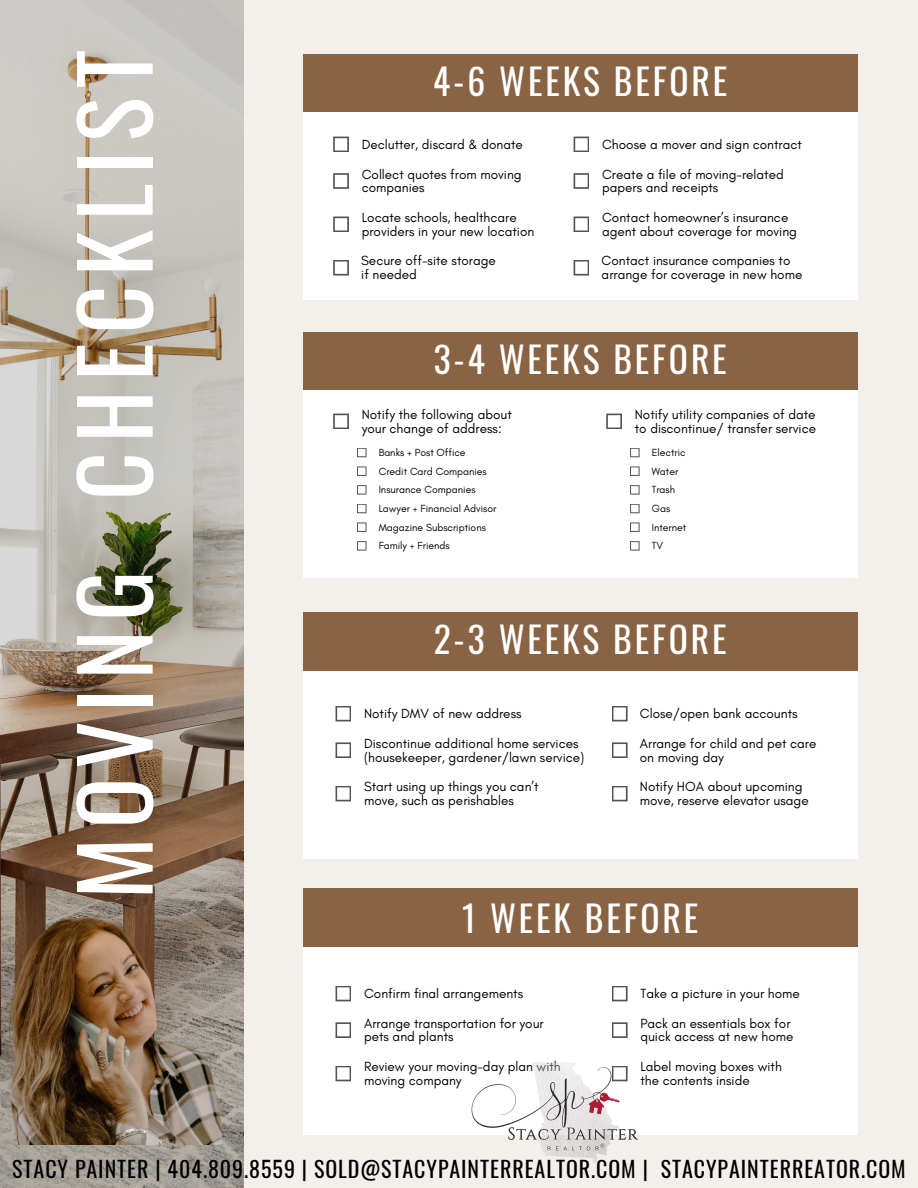
<style>
.page{position:relative;width:918px;height:1188px;background:#f3f0ec}
.page>*{position:absolute;margin:0;border:0;box-sizing:border-box;transform-origin:0 0}
.t1{font:93.45px "Oswald";letter-spacing:.1em;color:#fff}
.t2{font:35.55px "Oswald";letter-spacing:.08em;color:#fff}
.t3{font:21.9px "Oswald";letter-spacing:.045em;color:#000}
.t4{font:13.5px/13.5px "Glacial Indifference";color:#000}
.t5{font:10.5px/18.6px "Glacial Indifference";color:#000}
</style>
<div class="page">
<div style="left:303px;top:76px;width:555px;height:224px;background:#fff"></div>
<div style="left:303px;top:54px;width:555px;height:58px;background:#896444"></div>
<div style="left:303px;top:354px;width:555px;height:224px;background:#fff"></div>
<div style="left:303px;top:332px;width:555px;height:58px;background:#896444"></div>
<div style="left:303px;top:634px;width:555px;height:224px;background:#fff"></div>
<div style="left:303px;top:613px;width:555px;height:57px;background:#896444"></div>
<div style="left:303px;top:911px;width:555px;height:223px;background:#fff"></div>
<div style="left:303px;top:889px;width:555px;height:57px;background:#896444"></div>
<svg style="left:0;top:0;width:243px;height:1188px;background:#ada498"></svg>
<svg style="left:333px;top:173px;width:16px;height:16px"></svg>
<svg style="left:333px;top:137px;width:16px;height:15px"></svg>
<svg style="left:333px;top:217px;width:16px;height:15px"></svg>
<svg style="left:333px;top:260px;width:16px;height:16px"></svg>
<svg style="left:574px;top:173px;width:15px;height:16px"></svg>
<svg style="left:574px;top:137px;width:15px;height:15px"></svg>
<svg style="left:574px;top:217px;width:15px;height:15px"></svg>
<svg style="left:574px;top:260px;width:15px;height:16px"></svg>
<svg style="left:333px;top:414px;width:16px;height:15px"></svg>
<svg style="left:357px;top:448px;width:10px;height:9px"></svg>
<svg style="left:357px;top:466px;width:10px;height:10px"></svg>
<svg style="left:357px;top:485px;width:10px;height:10px"></svg>
<svg style="left:357px;top:504px;width:10px;height:9px"></svg>
<svg style="left:357px;top:522px;width:10px;height:10px"></svg>
<svg style="left:357px;top:541px;width:10px;height:10px"></svg>
<svg style="left:606px;top:414px;width:16px;height:15px"></svg>
<svg style="left:630px;top:448px;width:10px;height:9px"></svg>
<svg style="left:630px;top:466px;width:10px;height:10px"></svg>
<svg style="left:630px;top:485px;width:10px;height:10px"></svg>
<svg style="left:630px;top:504px;width:10px;height:9px"></svg>
<svg style="left:630px;top:522px;width:10px;height:10px"></svg>
<svg style="left:630px;top:541px;width:10px;height:10px"></svg>
<svg style="left:335px;top:742px;width:16px;height:16px"></svg>
<svg style="left:335px;top:706px;width:16px;height:15px"></svg>
<svg style="left:335px;top:786px;width:16px;height:15px"></svg>
<svg style="left:612px;top:786px;width:16px;height:15px"></svg>
<svg style="left:612px;top:742px;width:16px;height:16px"></svg>
<svg style="left:612px;top:706px;width:16px;height:15px"></svg>
<svg style="left:335px;top:1022px;width:16px;height:16px"></svg>
<svg style="left:335px;top:986px;width:16px;height:15px"></svg>
<svg style="left:335px;top:1066px;width:16px;height:15px"></svg>
<svg style="left:612px;top:1022px;width:16px;height:16px"></svg>
<svg style="left:612px;top:986px;width:16px;height:15px"></svg>
<img style="left:459px;top:1062px;width:179px;height:100px">
<img style="left:0;top:911px;width:222px;height:234px">
<h1 class="t1" style="left:41px;top:899px;width:851px;rotate:-90deg">MOVING CHECKLIST</h1>
<h2 class="t2" style="left:433px;top:53px;width:296px">4-6 WEEKS BEFORE</h2>
<p class="t4" style="left:362px;top:137px;width:163px">Declutter, discard &amp; donate</p>
<p class="t4" style="left:602px;top:137px;width:201px">Choose a mover and sign contract</p>
<p class="t4" style="left:362px;top:167px;width:161px">Collect quotes from moving companies</p>
<p class="t4" style="left:602px;top:167px;width:183px">Create a file of moving-related papers and receipts</p>
<p class="t4" style="left:362px;top:211px;width:174px">Locate schools, healthcare providers in your new location</p>
<p class="t4" style="left:361px;top:254px;width:136px">Secure off-site storage if needed</p>
<p class="t4" style="left:602px;top:211px;width:196px">Contact homeowner’s insurance agent about coverage for moving</p>
<p class="t4" style="left:602px;top:254px;width:202px">Contact insurance companies to arrange for coverage in new home</p>
<h2 class="t2" style="left:434px;top:332px;width:295px">3-4 WEEKS BEFORE</h2>
<p class="t4" style="left:362px;top:408px;width:152px">Notify the following about your change of address:</p>
<p class="t5" style="left:379px;top:443px;width:119px">Banks + Post Office<br>Credit Card Companies<br>Insurance Companies<br>Lawyer + Financial Advisor<br>Magazine Subscriptions<br>Family + Friends</p>
<p class="t5" style="left:652px;top:443px;width:36px">Electric<br>Water<br>Trash<br>Gas<br>Internet<br>TV</p>
<p class="t4" style="left:635px;top:408px;width:183px">Notify utility companies of date to discontinue/ transfer service</p>
<h2 class="t2" style="left:434px;top:612px;width:294px">2-3 WEEKS BEFORE</h2>
<p class="t4" style="left:364px;top:707px;width:159px">Notify DMV of new address</p>
<p class="t4" style="left:364px;top:737px;width:222px">Discontinue additional home services (housekeeper, gardener/lawn service)</p>
<p class="t4" style="left:640px;top:707px;width:159px">Close/open bank accounts</p>
<p class="t4" style="left:640px;top:737px;width:178px">Arrange for child and pet care on moving day</p>
<p class="t4" style="left:364px;top:780px;width:176px">Start using up things you can’t move, such as perishables</p>
<p class="t4" style="left:640px;top:780px;width:170px">Notify HOA about upcoming move, reserve elevator usage</p>
<h2 class="t2" style="left:462px;top:890px;width:238px">1 WEEK BEFORE</h2>
<p class="t4" style="left:364px;top:987px;width:161px">Confirm final arrangements</p>
<p class="t4" style="left:640px;top:987px;width:161px">Take a picture in your home</p>
<p class="t4" style="left:364px;top:1016px;width:181px">Arrange transportation for your pets and plants</p>
<p class="t4" style="left:640px;top:1016px;width:155px">Pack an essentials box for quick access at new home</p>
<p class="t4" style="left:364px;top:1060px;width:198px">Review your moving-day plan with moving company</p>
<p class="t4" style="left:640px;top:1060px;width:143px">Label moving boxes with the contents inside</p>
<h3 class="t3" style="left:12px;top:1152px;width:895px">STACY PAINTER | 404.809.8559 | SOLD@STACYPAINTERREALTOR.COM | STACYPAINTERREATOR.COM</h3>
</div>
